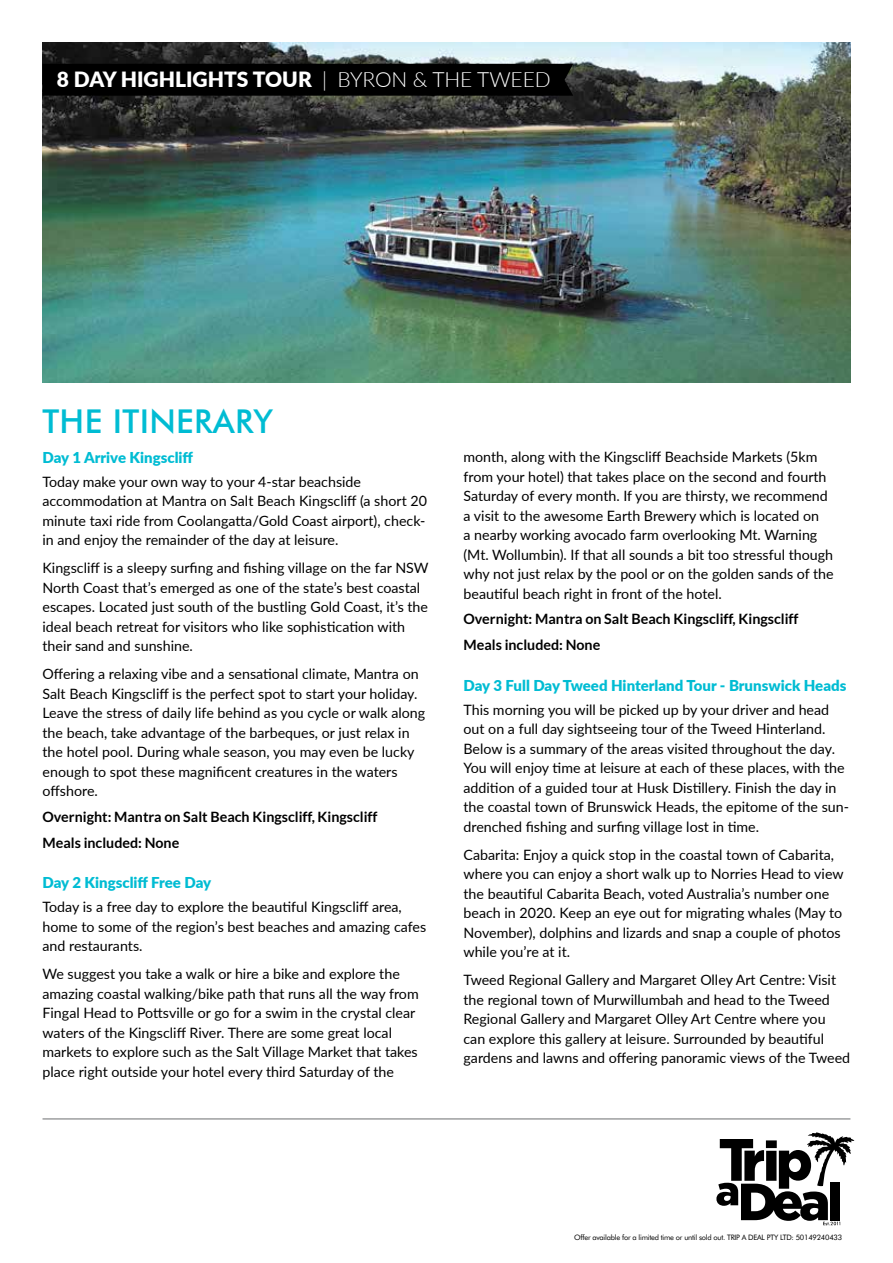
<style>
.page{position:relative;width:893px;height:1263px;background:#fff}
.page>*{position:absolute;margin:0;border:0;box-sizing:border-box;transform-origin:0 0}
.t1{font:500 33px "Futura BT";letter-spacing:.01em;color:#00bcd3}
.t2{font:900 21px "Lato";color:#fff}
.t3{font:900 15px "Lato";color:#00bcd3}
.t4{font:14.25px/19.5px "Lato";color:#000}
.t5{font:700 14.25px/25.8px "Lato";color:#000}
.t6{font:7.5px "Futura BT";letter-spacing:-.03em;color:#000}
.s1{font-weight:300}
</style>
<div class="page">
<svg style="left:716px;top:1132px;width:138px;height:93px"></svg>
<hr style="left:43px;top:1119px;width:807px;height:1px;background:#6d6e71">
<img style="left:43px;top:43px;width:807px;height:340px">
<div style="left:43px;top:64px;width:530px;height:32px;background:#000"></div>
<h2 class="t2" style="left:57px;top:63px;width:495px">8 DAY HIGHLIGHTS TOUR <span class="s1">| BYRON &amp; THE TWEED</span></h2>
<h1 class="t1" style="left:43px;top:402px;width:232px">THE ITINERARY</h1>
<p class="t3" style="left:43px;top:446px;width:152px">Day 1 Arrive Kingscliff</p>
<p class="t4" style="left:43px;top:471px;width:386px">Today make your own way to your 4-star beachside accommodation at Mantra on Salt Beach Kingscliff (a short 20 minute taxi ride from Coolangatta/Gold Coast airport), check&shy;in and enjoy the remainder of the day at leisure.</p>
<p class="t4" style="left:43px;top:557px;width:388px">Kingscliff is a sleepy surfing and fishing village on the far NSW North Coast that’s emerged as one of the state’s best coastal escapes. Located just south of the bustling Gold Coast, it’s the ideal beach retreat for visitors who like sophistication with their sand and sunshine.</p>
<p class="t4" style="left:43px;top:663px;width:384px">Offering a relaxing vibe and a sensational climate, Mantra on Salt Beach Kingscliff is the perfect spot to start your holiday.<br>Leave the stress of daily life behind as you cycle or walk along the beach, take advantage of the barbeques, or just relax in the hotel pool. During whale season, you may even be lucky enough to spot these magnificent creatures in the waters offshore.</p>
<p class="t5" style="left:43px;top:803px;width:337px">Overnight: Mantra on Salt Beach Kingscliff, Kingscliff<br>Meals included: None</p>
<p class="t3" style="left:43px;top:872px;width:170px">Day 2 Kingscliff Free Day</p>
<p class="t4" style="left:43px;top:897px;width:385px">Today is a free day to explore the beautiful Kingscliff area, home to some of the region’s best beaches and amazing cafes and restaurants.</p>
<p class="t4" style="left:43px;top:964px;width:378px">We suggest you take a walk or hire a bike and explore the amazing coastal walking/bike path that runs all the way from Fingal Head to Pottsville or go for a swim in the crystal clear waters of the Kingscliff River. There are some great local markets to explore such as the Salt Village Market that takes place right outside your hotel every third Saturday of the</p>
<p class="t4" style="left:463px;top:447px;width:372px">month, along with the Kingscliff Beachside Markets (5km from your hotel) that takes place on the second and fourth Saturday of every month. If you are thirsty, we recommend a visit to the awesome Earth Brewery which is located on<br>a nearby working avocado farm overlooking Mt. Warning (Mt. Wollumbin). If that all sounds a bit too stressful though why not just relax by the pool or on the golden sands of the beautiful beach right in front of the hotel.</p>
<p class="t5" style="left:463px;top:606px;width:337px">Overnight: Mantra on Salt Beach Kingscliff, Kingscliff<br>Meals included: None</p>
<p class="t3" style="left:463px;top:674px;width:384px">Day 3 Full Day Tweed Hinterland Tour - Brunswick Heads</p>
<p class="t4" style="left:463px;top:699px;width:387px">This morning you will be picked up by your driver and head out on a full day sightseeing tour of the Tweed Hinterland.<br>Below is a summary of the areas visited throughout the day.<br>You will enjoy time at leisure at each of these places, with the addition of a guided tour at Husk Distillery. Finish the day in the coastal town of Brunswick Heads, the epitome of the sun&shy;drenched fishing and surfing village lost in time.</p>
<p class="t4" style="left:463px;top:844px;width:382px">Cabarita: Enjoy a quick stop in the coastal town of Cabarita, where you can enjoy a short walk up to Norries Head to view the beautiful Cabarita Beach, voted Australia’s number one beach in 2020. Keep an eye out for migrating whales (May to November), dolphins and lizards and snap a couple of photos while you’re at it.</p>
<p class="t4" style="left:463px;top:970px;width:388px">Tweed Regional Gallery and Margaret Olley Art Centre: Visit the regional town of Murwillumbah and head to the Tweed Regional Gallery and Margaret Olley Art Centre where you can explore this gallery at leisure. Surrounded by beautiful gardens and lawns and offering panoramic views of the Tweed</p>
<p class="t6" style="left:574px;top:1232px;width:269px">Offer available for a limited time or until sold out. TRIP A DEAL PTY LTD: 50149240433</p>
</div>
